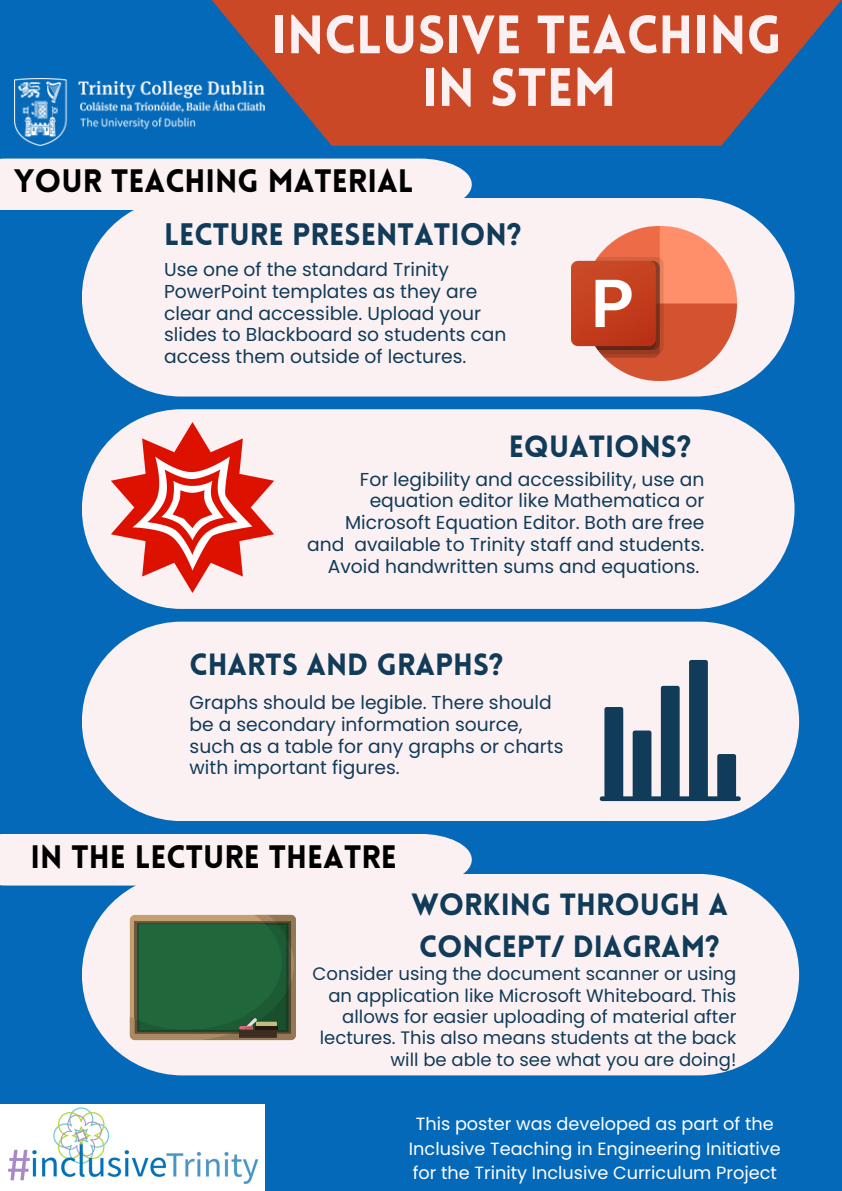
<style>
.page{position:relative;width:842px;height:1191px;background:#fff}
.page>*{position:absolute;margin:0;border:0;box-sizing:border-box;transform-origin:0 0}
.t1{font:900 52.8px "Lovelo";color:#fcf1f2}
.t2{font:900 31.8px "Lovelo";color:#000}
.t3{font:900 30.4px "Lovelo";color:#103b59}
.t4{font:900 30px/41.6px "Lovelo";color:#103b59}
.t5{font:18.7px/21.8px "Poppins";color:#103b59}
.t6{font:18.1px/21.3px "Poppins";color:#103b59;text-align:right}
.t7{font:17.7px "Poppins";color:#fff}
</style>
<div class="page">
<div style="left:0;top:0;width:842px;height:1190px;background:#0569b9"></div>
<div style="left:0;top:158px;width:472px;height:52px;background:#fcf1f2"></div>
<div style="left:0;top:834px;width:472px;height:51px;background:#fcf1f2"></div>
<svg style="left:211px;top:0;width:631px;height:146px;fill:#ca4826"></svg>
<div style="left:82px;top:198px;width:712px;height:198px;background:#fcf1f2;border-radius:99px"></div>
<img style="left:571px;top:227px;width:166px;height:153px">
<div style="left:82px;top:409px;width:712px;height:200px;background:#fcf1f2;border-radius:100px"></div>
<img style="left:111px;top:422px;width:163px;height:170px">
<div style="left:82px;top:621px;width:717px;height:200px;background:#fcf1f2;border-radius:100px"></div>
<svg style="left:600px;top:660px;width:141px;height:141px"></svg>
<div style="left:82px;top:873px;width:717px;height:202px;background:#fcf1f2;border-radius:101px"></div>
<svg style="left:130px;top:914px;width:166px;height:125px"></svg>
<img style="left:14px;top:79px;width:250px;height:66px">
<img style="left:0;top:1104px;width:265px;height:86px">
<p class="t1" style="left:271px;top:14px;width:513px">INCLUSIVE TEACHING</p>
<p class="t1" style="left:422px;top:66px;width:196px">IN STEM</p>
<p class="t2" style="left:14px;top:168px;width:401px">YOUR TEACHING MATERIAL</p>
<p class="t3" style="left:164px;top:222px;width:359px">LECTURE PRESENTATION?</p>
<p class="t5" style="left:164px;top:258px;width:344px">Use one of the standard Trinity PowerPoint templates as they are clear and accessible. Upload your slides to Blackboard so students can access them outside of lectures.</p>
<p class="t4" style="left:509px;top:428px;width:184px">EQUATIONS?</p>
<p class="t5" style="left:307px;top:468px;width:399px;text-align:right">For legibility and accessibility, use an equation editor like Mathematica or Microsoft Equation Editor. Both are free and available to Trinity staff and students.<br>Avoid handwritten sums and equations.</p>
<p class="t4" style="left:190px;top:646px;width:315px">CHARTS AND GRAPHS?</p>
<p class="t5" style="left:190px;top:691px;width:375px">Graphs should be legible. There should be a secondary information source, such as a table for any graphs or charts with important figures.</p>
<p class="t2" style="left:30px;top:843px;width:368px">IN THE LECTURE THEATRE</p>
<p class="t4" style="left:411px;top:886px;width:318px">WORKING THROUGH A<br>CONCEPT/ DIAGRAM?</p>
<p class="t6" style="left:313px;top:963px;width:425px">Consider using the document scanner or using an application like Microsoft Whiteboard. This allows for easier uploading of material after lectures. This also means students at the back will be able to see what you are doing!</p>
<p class="t7" style="left:416px;top:1111px;width:359px">This poster was developed as part of the</p>
<p class="t7" style="left:409px;top:1135px;width:373px">Inclusive Teaching in Engineering Initiative</p>
<p class="t7" style="left:413px;top:1160px;width:366px">for the Trinity Inclusive Curriculum Project</p>
</div>
